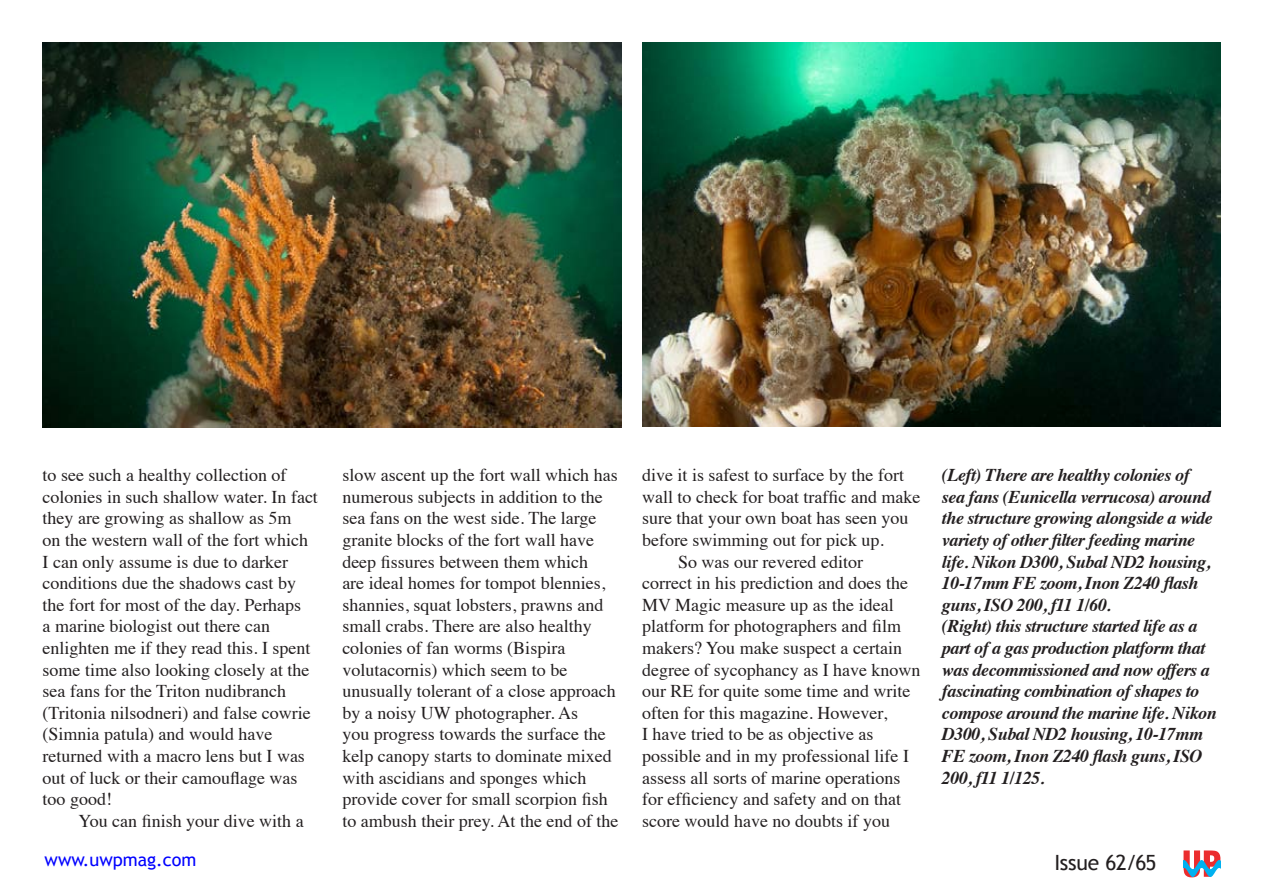
<style>
.page{position:relative;width:1263px;height:893px;background:#fff}
.page>*{position:absolute;margin:0;border:0;box-sizing:border-box;transform-origin:0 0}
.t1{font:21px "Trebuchet MS";letter-spacing:-.015em;color:#231f20}
.t2{font:18px/21.6px "Times";color:#231f20}
.t3{font:italic 700 18px/21.6px "Times";letter-spacing:-.025em;color:#231f20}
.t4{font:18px "Trebuchet MS";color:#00f}
</style>
<div class="page">
<svg style="left:1183px;top:850px;width:37px;height:27px"></svg>
<img style="left:43px;top:43px;width:578px;height:384px">
<img style="left:642px;top:43px;width:578px;height:384px">
<p class="t2" style="left:43px;top:463px;width:277px">to see such a healthy collection of colonies in such shallow water. In fact they are growing as shallow as 5m<br>on the western wall of the fort which I can only assume is due to darker conditions due the shadows cast by the fort for most of the day. Perhaps<br>a marine biologist out there can enlighten me if they read this. I spent some time also looking closely at the sea fans for the Triton nudibranch (Tritonia nilsodneri) and false cowrie (Simnia patula) and would have returned with a macro lens but I was out of luck or their camouflage was too good!</p>
<p class="t2" style="left:79px;top:808px;width:227px">You can finish your dive with a</p>
<p class="t2" style="left:342px;top:463px;width:278px">slow ascent up the fort wall which has numerous subjects in addition to the sea fans on the west side. The large granite blocks of the fort wall have deep fissures between them which<br>are ideal homes for tompot blennies, shannies, squat lobsters, prawns and small crabs. There are also healthy colonies of fan worms (Bispira volutacornis) which seem to be unusually tolerant of a close approach by a noisy UW photographer. As<br>you progress towards the surface the kelp canopy starts to dominate mixed with ascidians and sponges which provide cover for small scorpion fish to ambush their prey. At the end of the</p>
<p class="t2" style="left:642px;top:463px;width:263px">dive it is safest to surface by the fort</p>
<p class="t2" style="left:642px;top:484px;width:280px">wall to check for boat traffic and make</p>
<p class="t2" style="left:642px;top:506px;width:268px">sure that your own boat has seen you</p>
<p class="t2" style="left:642px;top:528px;width:243px">before swimming out for pick up.</p>
<p class="t2" style="left:678px;top:549px;width:186px">So was our revered editor</p>
<p class="t2" style="left:642px;top:571px;width:267px">correct in his prediction and does the</p>
<p class="t2" style="left:642px;top:592px;width:253px">MV Magic measure up as the ideal</p>
<p class="t2" style="left:642px;top:614px;width:260px">platform for photographers and film</p>
<p class="t2" style="left:642px;top:636px;width:261px">makers? You make suspect a certain</p>
<p class="t2" style="left:642px;top:657px;width:280px">degree of sycophancy as I have known</p>
<p class="t2" style="left:642px;top:679px;width:270px">our RE for quite some time and write</p>
<p class="t2" style="left:642px;top:700px;width:247px">often for this magazine. However,</p>
<p class="t2" style="left:642px;top:722px;width:233px">I have tried to be as objective as</p>
<p class="t2" style="left:642px;top:744px;width:268px">possible and in my professional life I</p>
<p class="t2" style="left:642px;top:765px;width:260px">assess all sorts of marine operations</p>
<p class="t2" style="left:642px;top:787px;width:260px">for efficiency and safety and on that</p>
<p class="t2" style="left:642px;top:808px;width:249px">score would have no doubts if you</p>
<p class="t3" style="left:942px;top:463px;width:276px">(Left) There are healthy colonies of sea fans (Eunicella verrucosa) around the structure growing alongside a wide variety of other filter feeding marine life. Nikon D300, Subal ND2 housing, 10-17mm FE zoom, Inon Z240 flash guns, ISO 200, f11 1/60.<br>(Right) this structure started life as a part of a gas production platform that was decommissioned and now offers a fascinating combination of shapes to compose around the marine life. Nikon D300, Subal ND2 housing, 10-17mm FE zoom, Inon Z240 flash guns, ISO 200, f11 1/125.</p>
<p class="t4" style="left:45px;top:849px;width:153px">www.uwpmag.com</p>
<p class="t1" style="left:1054px;top:850px;width:104px">Issue 62/65</p>
</div>
